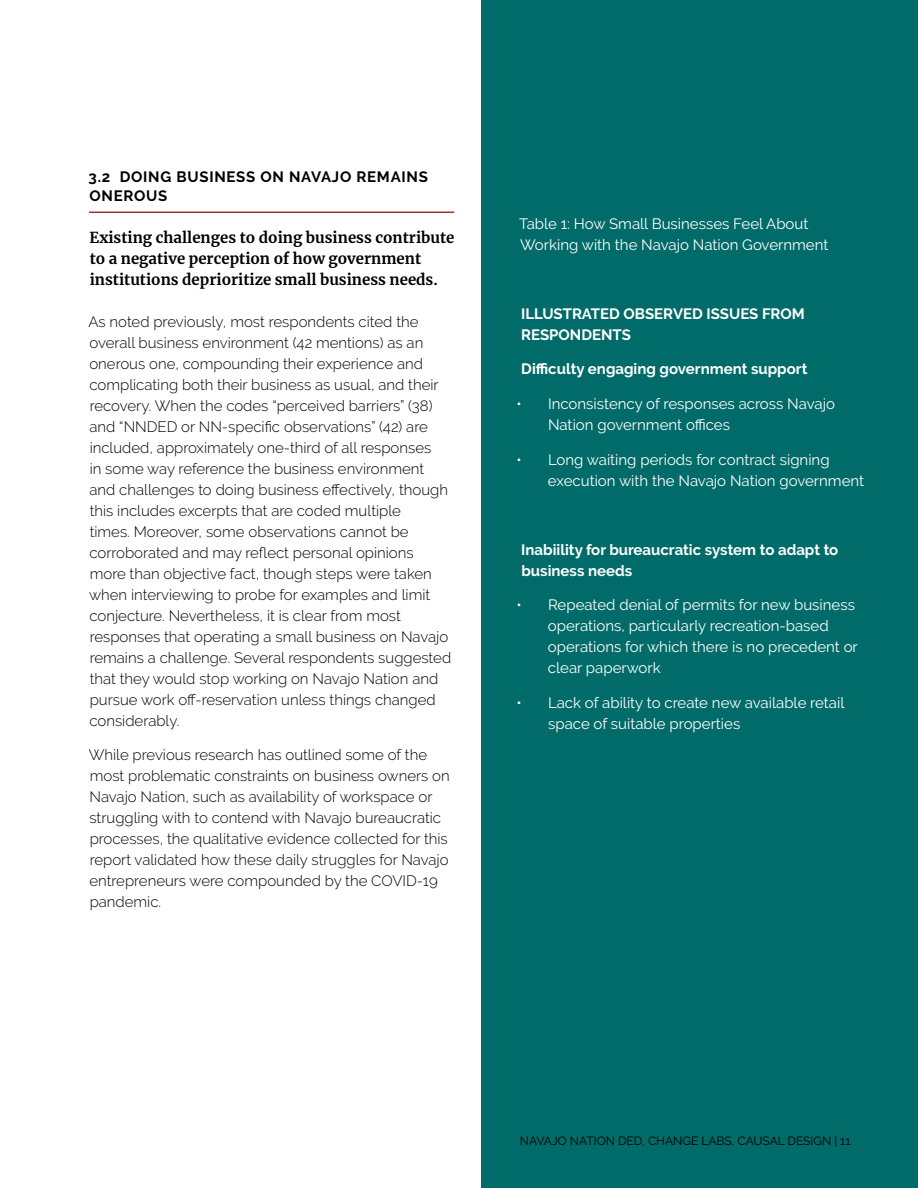
<style>
.page{position:relative;width:918px;height:1188px;background:#fff}
.page>*{position:absolute;margin:0;border:0;box-sizing:border-box;transform-origin:0 0}
.t1{font:300 15px/21px "Raleway";color:#000}
.t2{font:15px/21px "Raleway";color:#fff}
.t3{font:700 15px/21px "Raleway";color:#fff}
.t4{font:700 15px/21px "Merriweather";color:#000}
.t5{font:700 15px/19.5px "Raleway";letter-spacing:.05em;color:#000}
.t6{font:12px "Raleway";color:#000}
</style>
<div class="page">
<div style="left:481px;top:0;width:437px;height:1188px;background:#006b69"></div>
<hr style="left:89px;top:212px;width:365px;height:1px;background:#9e3024">
<p class="t5" style="left:89px;top:167px;width:341px">3.2 DOING BUSINESS ON NAVAJO REMAINS<br>ONEROUS</p>
<p class="t4" style="left:90px;top:226px;width:366px">Existing challenges to doing business contribute to a negative perception of how government institutions deprioritize small business needs.</p>
<p class="t1" style="left:89px;top:311px;width:364px">As noted previously, most respondents cited the overall business environment (42 mentions) as an onerous one, compounding their experience and complicating both their business as usual, and their recovery. When the codes “perceived barriers” (38) and “NNDED or NN-specific observations” (42) are included, approximately one-third of all responses<br>in some way reference the business environment and challenges to doing business effectively, though this includes excerpts that are coded multiple<br>times. Moreover, some observations cannot be corroborated and may reflect personal opinions more than objective fact, though steps were taken when interviewing to probe for examples and limit conjecture. Nevertheless, it is clear from most responses that operating a small business on Navajo remains a challenge. Several respondents suggested that they would stop working on Navajo Nation and pursue work off-reservation unless things changed considerably.</p>
<p class="t1" style="left:89px;top:744px;width:363px">While previous research has outlined some of the most problematic constraints on business owners on Navajo Nation, such as availability of workspace or struggling with to contend with Navajo bureaucratic processes, the qualitative evidence collected for this report validated how these daily struggles for Navajo entrepreneurs were compounded by the COVID-19 pandemic.</p>
<p class="t2" style="left:519px;top:213px;width:311px">Table 1: How Small Businesses Feel About<br>Working with the Navajo Nation Government</p>
<p class="t3" style="left:521px;top:303px;width:285px">ILLUSTRATED OBSERVED ISSUES FROM<br>RESPONDENTS</p>
<p class="t3" style="left:521px;top:359px;width:288px">Difficulty engaging government support</p>
<p class="t2" style="left:548px;top:393px;width:289px;text-indent:-31px">• Inconsistency of responses across Navajo<br>Nation government offices</p>
<p class="t2" style="left:548px;top:449px;width:318px;text-indent:-31px">• Long waiting periods for contract signing execution with the Navajo Nation government</p>
<p class="t3" style="left:521px;top:539px;width:319px">Inabiility for bureaucratic system to adapt to business needs</p>
<p class="t2" style="left:548px;top:594px;width:311px;text-indent:-31px">• Repeated denial of permits for new business operations, particularly recreation-based operations for which there is no precedent or clear paperwork</p>
<p class="t2" style="left:548px;top:692px;width:298px;text-indent:-32px">• Lack of ability to create new available retail space of suitable properties</p>
<p class="t6" style="left:520px;top:1134px;width:332px">NAVAJO NATION DED, CHANGE LABS, CAUSAL DESIGN | 11</p>
</div>
